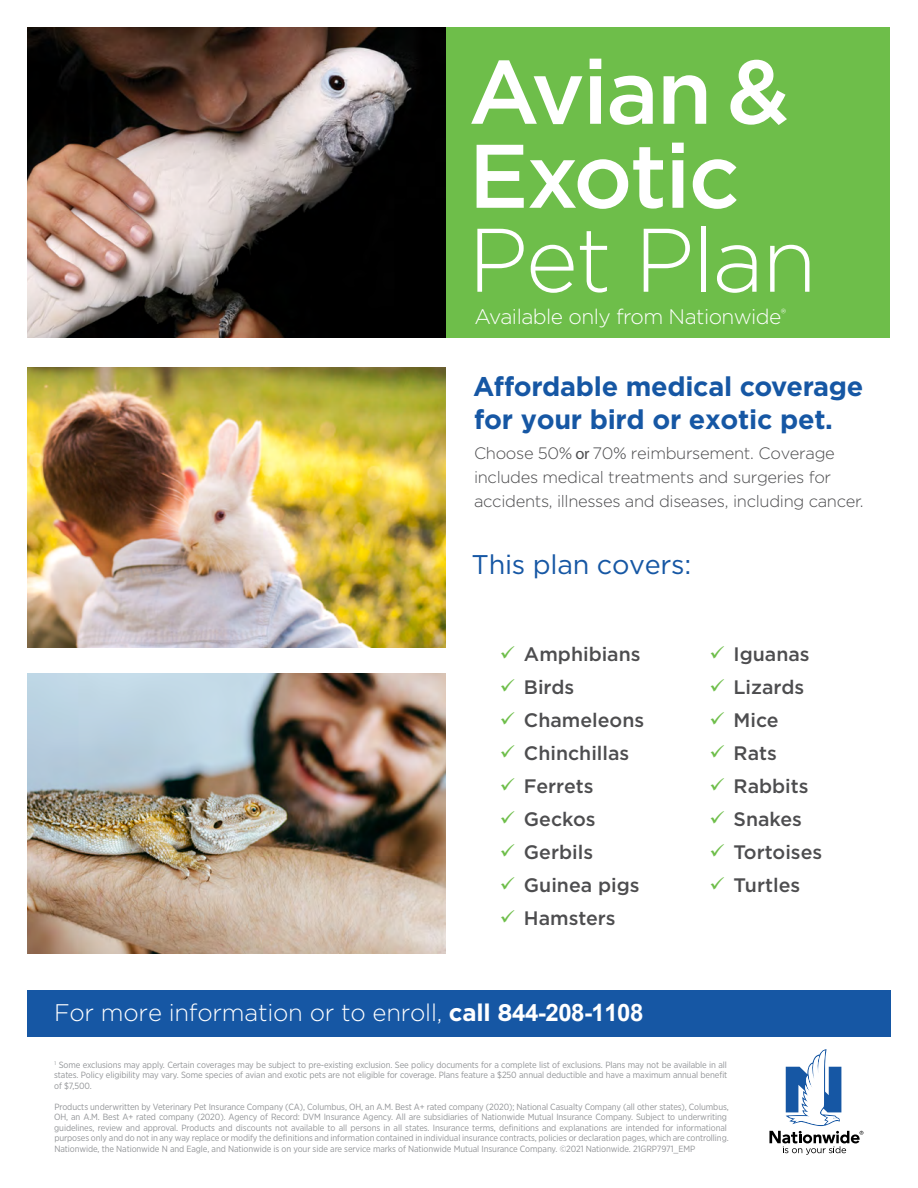
<style>
.page{position:relative;width:918px;height:1188px;background:#fff}
.page>*{position:absolute;margin:0;border:0;box-sizing:border-box;transform-origin:0 0}
.t1{font:500 90px "Gotham";letter-spacing:-.025em;color:#fff}
.t2{font:300 90px "Gotham";letter-spacing:-.025em;color:#fff}
.Subhead{font:700 27px/33px "Gotham";letter-spacing:-.01em;color:#1657a4}
.Subhead-2{font:27px "Gotham";letter-spacing:-.01em;color:#1657a4}
.CTA{font:300 24px "Gotham";letter-spacing:-.01em;color:#fff}
.Subtitle{font:300 21px "Gotham";letter-spacing:-.025em;color:#fff}
.Bullets{font:500 19.5px "Gotham";color:#4d4d4f}
.Subhead-3{font:300 16.5px/24.3px "Gotham";letter-spacing:-.02em;color:#4d4d4f}
.legal{font:9px/10.5px "Gotham Narrow";letter-spacing:-.01em;color:#939598;text-align:justify}
.s1{font-family:"Myriad Pro";font-weight:400}
.s2{color:#6ebe4a}
.s3{font-weight:700}
.s4{font-family:"Arial";font-weight:700}
</style>
<div class="page">
<div style="left:440px;top:27px;width:450px;height:311px;background:#6ebe4a"></div>
<img style="left:27px;top:27px;width:419px;height:311px">
<img style="left:27px;top:368px;width:419px;height:280px">
<img style="left:27px;top:673px;width:419px;height:281px">
<div style="left:27px;top:990px;width:864px;height:46px;background:#1657a4"></div>
<svg style="left:770px;top:1049px;width:93px;height:106px"></svg>
<h1 class="t1" style="left:468px;top:33px;width:323px">Avian &amp;</h1>
<h1 class="t1" style="left:468px;top:117px;width:273px">Exotic</h1>
<h1 class="t2" style="left:468px;top:203px;width:350px">Pet Plan</h1>
<p class="Subtitle" style="left:474px;top:304px;width:313px">Available only from Nationwide<sup>®</sup></p>
<h2 class="Subhead" style="left:473px;top:370px;width:392px">Affordable medical coverage for your bird or exotic pet.</h2>
<h2 class="Subhead-3" style="left:474px;top:440px;width:391px">Choose 50% <span class="s1">or</span> 70% reimbursement. Coverage includes medical treatments and surgeries for accidents, illnesses and diseases, including cancer.</h2>
<h2 class="Subhead-2" style="left:471px;top:547px;width:221px">This plan covers:</h2>
<p class="Bullets" style="left:500px;top:641px;width:142px"><span class="s2">✓</span> Amphibians</p>
<p class="Bullets" style="left:500px;top:674px;width:76px"><span class="s2">✓</span> Birds</p>
<p class="Bullets" style="left:500px;top:707px;width:146px"><span class="s2">✓</span> Chameleons</p>
<p class="Bullets" style="left:500px;top:740px;width:131px"><span class="s2">✓</span> Chinchillas</p>
<p class="Bullets" style="left:500px;top:773px;width:95px"><span class="s2">✓</span> Ferrets</p>
<p class="Bullets" style="left:500px;top:806px;width:97px"><span class="s2">✓</span> Geckos</p>
<p class="Bullets" style="left:500px;top:839px;width:95px"><span class="s2">✓</span> Gerbils</p>
<p class="Bullets" style="left:500px;top:872px;width:141px"><span class="s2">✓</span> Guinea pigs</p>
<p class="Bullets" style="left:500px;top:905px;width:117px"><span class="s2">✓</span> Hamsters</p>
<p class="Bullets" style="left:710px;top:641px;width:102px"><span class="s2">✓</span> Iguanas</p>
<p class="Bullets" style="left:710px;top:674px;width:96px"><span class="s2">✓</span> Lizards</p>
<p class="Bullets" style="left:710px;top:707px;width:71px"><span class="s2">✓</span> Mice</p>
<p class="Bullets" style="left:710px;top:740px;width:69px"><span class="s2">✓</span> Rats</p>
<p class="Bullets" style="left:710px;top:773px;width:101px"><span class="s2">✓</span> Rabbits</p>
<p class="Bullets" style="left:710px;top:806px;width:94px"><span class="s2">✓</span> Snakes</p>
<p class="Bullets" style="left:710px;top:839px;width:114px"><span class="s2">✓</span> Tortoises</p>
<p class="Bullets" style="left:710px;top:872px;width:92px"><span class="s2">✓</span> Turtles</p>
<h3 class="CTA" style="left:54px;top:998px;width:591px">For more information or to enroll, <span class="s3">call 8</span><span class="s4">44-208-1108</span></h3>
<p class="legal" style="left:54px;top:1059px;width:675px"><sup>1</sup> Some exclusions may apply. Certain coverages may be subject to pre-existing exclusion. See policy documents for a complete list of exclusions. Plans may not be available in all states. Policy eligibility may vary. Some species of avian and exotic pets are not eligible for coverage. Plans feature a $250 annual deductible and have a maximum annual benefit of $7,500.</p>
<p class="legal" style="left:54px;top:1101px;width:676px;text-align:left">Products underwritten by Veterinary Pet Insurance Company (CA), Columbus, OH, an A.M. Best A+ rated company (2020); National Casualty Company (all other states), Columbus, OH, an A.M. Best A+ rated company (2020). Agency of Record: DVM Insurance Agency. All are subsidiaries of Nationwide Mutual Insurance Company. Subject to underwriting guidelines, review and approval. Products and discounts not available to all persons in all states. Insurance terms, definitions and explanations are intended for informational purposes only and do not in any way replace or modify the definitions and information contained in individual insurance contracts, policies or declaration pages, which are controlling.<br>Nationwide, the Nationwide N and Eagle, and Nationwide is on your side are service marks of Nationwide Mutual Insurance Company. ©2021 Nationwide. 21GRP7971_EMP</p>
</div>
